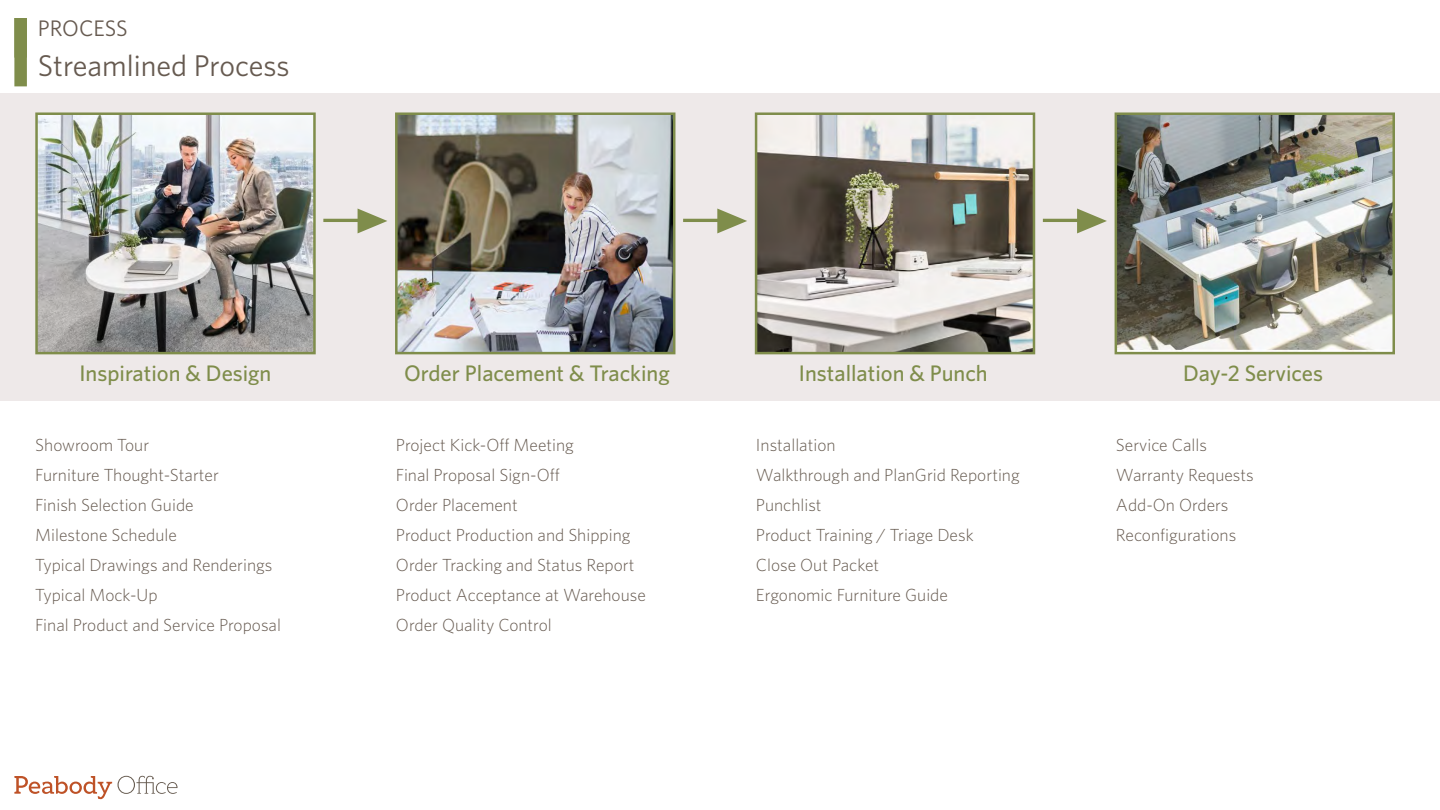
<style>
.page{position:relative;width:1440px;height:810px;background:#fff}
.page>*{position:absolute;margin:0;border:0;box-sizing:border-box;transform-origin:0 0}
.t1{font:30px "Whitney";color:#665a50}
.t2{font:500 22.5px "Whitney";color:#7f8d4b}
.t3{font:22.5px "Whitney";color:#665a50}
.t4{font:300 17.5px/30px "Whitney";color:#665a50}
.t5{font:300 17.5px/30px "Whitney";color:#665b50}
</style>
<div class="page">
<svg style="left:14px;top:776px;width:98px;height:23px"></svg>
<svg style="left:118px;top:776px;width:60px;height:18px"></svg>
<div style="left:14px;top:18px;width:13px;height:68px;background:#7f8d4b"></div>
<div style="left:0;top:94px;width:1440px;height:307px;background:#eee9e9"></div>
<img style="left:38px;top:115px;width:275px;height:236px">
<div style="left:35px;top:112px;width:281px;height:242px;border:2px solid #7f8d4b"></div>
<img style="left:398px;top:115px;width:274px;height:236px">
<div style="left:395px;top:112px;width:280px;height:242px;border:2px solid #7f8d4b"></div>
<img style="left:758px;top:115px;width:274px;height:236px">
<div style="left:755px;top:112px;width:280px;height:242px;border:2px solid #7f8d4b"></div>
<img style="left:1118px;top:115px;width:274px;height:236px">
<div style="left:1115px;top:112px;width:280px;height:242px;border:2px solid #7f8d4b"></div>
<hr style="left:323px;top:219px;width:43px;height:3px;background:#7f8d4b">
<svg style="left:358px;top:209px;width:29px;height:24px"></svg>
<hr style="left:683px;top:219px;width:43px;height:3px;background:#7f8d4b">
<svg style="left:717px;top:209px;width:30px;height:24px"></svg>
<hr style="left:1043px;top:219px;width:43px;height:3px;background:#7f8d4b">
<svg style="left:1077px;top:209px;width:30px;height:24px"></svg>
<p class="t3" style="left:38px;top:14px;width:91px">process</p>
<h1 class="t1" style="left:38px;top:47px;width:253px">Streamlined Process</h1>
<p class="t2" style="left:80px;top:359px;width:194px">Inspiration &amp; Design</p>
<p class="t2" style="left:404px;top:359px;width:267px">Order Placement &amp; Tracking</p>
<p class="t2" style="left:799px;top:359px;width:190px">Installation &amp; Punch</p>
<p class="t2" style="left:1183px;top:360px;width:141px">Day-2 Services</p>
<p class="t4" style="left:35px;top:430px;width:247px">Showroom Tour<br>Furniture Thought-Starter<br>Finish Selection Guide<br>Milestone Schedule<br>Typical Drawings and Renderings<br>Typical Mock-Up<br>Final Product and Service Proposal</p>
<p class="t4" style="left:396px;top:430px;width:251px">Project Kick-Off Meeting<br>Final Proposal Sign-Off<br>Order Placement<br>Product Production and Shipping<br>Order Tracking and Status Report<br>Product Acceptance at Warehouse<br>Order Quality Control</p>
<p class="t5" style="left:756px;top:430px;width:265px">Installation<br>Walkthrough and PlanGrid Reporting<br>Punchlist<br>Product Training / Triage Desk<br>Close Out Packet</p>
<p class="t4" style="left:756px;top:580px;width:193px">Ergonomic Furniture Guide</p>
<p class="t4" style="left:1116px;top:430px;width:139px">Service Calls<br>Warranty Requests<br>Add-On Orders<br>Reconfigurations</p>
</div>
